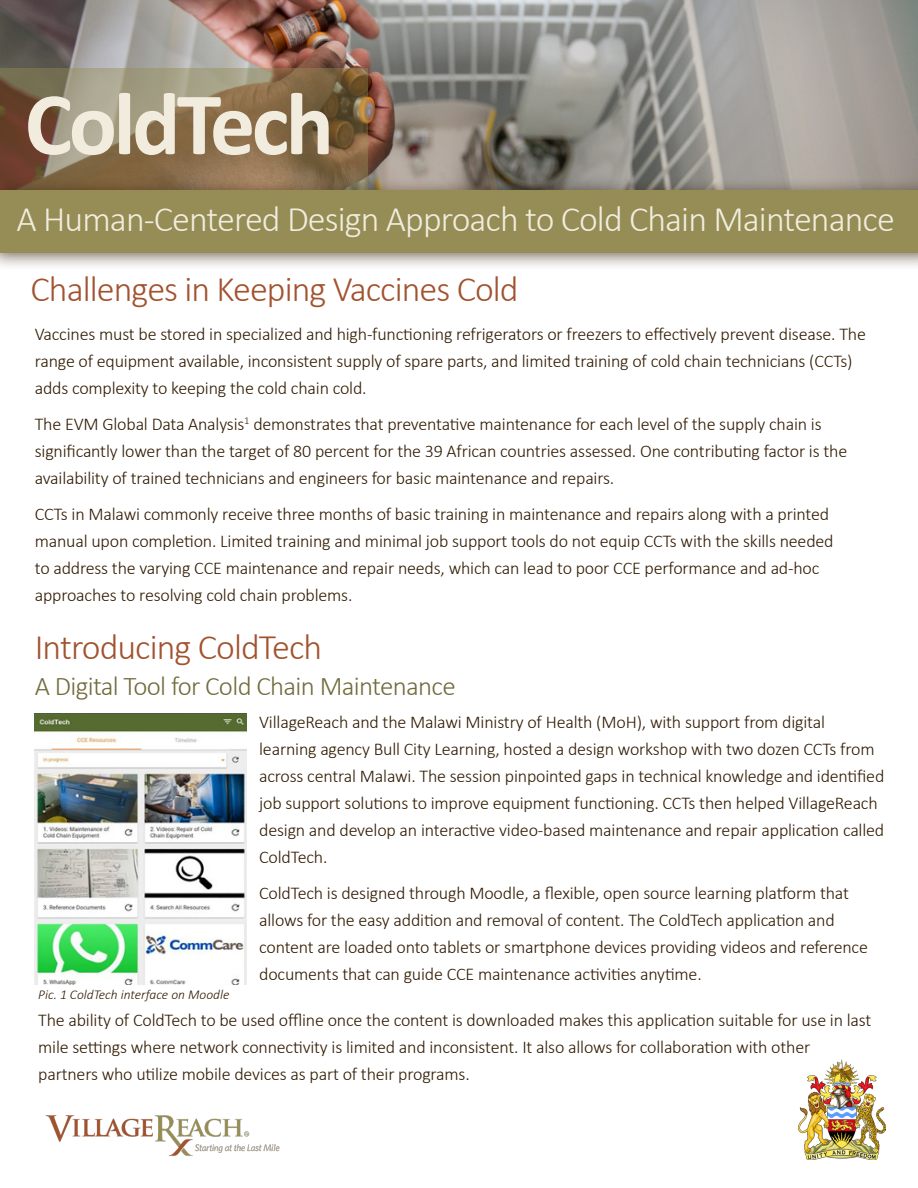
<style>
.page{position:relative;width:918px;height:1188px;background:#fff}
.page>*{position:absolute;margin:0;border:0;box-sizing:border-box;transform-origin:0 0}
.t1{font:700 90px "Calibri";letter-spacing:-.04em;color:#f1ecde}
.t2{font:300 36px "Calibri";letter-spacing:-.025em;color:#f1ecde}
.t3{font:300 36px "Calibri";letter-spacing:-.025em;color:#a2522e}
.t4{font:300 27px "Calibri";letter-spacing:-.025em;color:#726b3d}
.t5{font:300 18px/27px "Calibri";letter-spacing:-.01em;color:#301a00}
.t6{font:italic 300 13.5px "Calibri";color:#301a00}
</style>
<div class="page">
<img style="left:0;top:0;width:918px;height:178px">
<img style="left:35px;top:713px;width:211px;height:271px">
<img style="left:799px;top:1059px;width:87px;height:100px">
<svg style="left:0;top:68px;width:368px;height:110px;background:#887355"></svg>
<div style="left:0;top:178px;width:918px;height:93px;background:#2e1700;opacity:.65"></div>
<div style="left:0;top:190px;width:918px;height:63px;background:#958d55"></div>
<img style="left:45px;top:1115px;width:235px;height:41px">
<p class="t1" style="left:25px;top:61px;width:311px">ColdTech</p>
<p class="t2" style="left:17px;top:197px;width:880px">A Human-Centered Design Approach to Cold Chain Maintenance</p>
<p class="t3" style="left:31px;top:267px;width:490px">Challenges in Keeping Vaccines Cold</p>
<p class="t5" style="left:35px;top:320px;width:833px">Vaccines must be stored in specialized and high-functioning refrigerators or freezers to effectively prevent disease. The range of equipment available, inconsistent supply of spare parts, and limited training of cold chain technicians (CCTs) adds complexity to keeping the cold chain cold.</p>
<p class="t5" style="left:35px;top:410px;width:814px">The EVM Global Data Analysis<sup>1</sup> demonstrates that preventative maintenance for each level of the supply chain is significantly lower than the target of 80 percent for the 39 African countries assessed. One contributing factor is the availability of trained technicians and engineers for basic maintenance and repairs.</p>
<p class="t5" style="left:35px;top:500px;width:800px">CCTs in Malawi commonly receive three months of basic training in maintenance and repairs along with a printed manual upon completion. Limited training and minimal job support tools do not equip CCTs with the skills needed to address the varying CCE maintenance and repair needs, which can lead to poor CCE performance and ad-hoc approaches to resolving cold chain problems.</p>
<p class="t3" style="left:35px;top:625px;width:289px">Introducing ColdTech</p>
<p class="t4" style="left:35px;top:670px;width:422px">A Digital Tool for Cold Chain Maintenance</p>
<p class="t5" style="left:259px;top:709px;width:627px">VillageReach and the Malawi Ministry of Health (MoH), with support from digital learning agency Bull City Learning, hosted a design workshop with two dozen CCTs from across central Malawi. The session pinpointed gaps in technical knowledge and identified job support solutions to improve equipment functioning. CCTs then helped VillageReach design and develop an interactive video-based maintenance and repair application called ColdTech.</p>
<p class="t5" style="left:259px;top:880px;width:610px">ColdTech is designed through Moodle, a flexible, open source learning platform that allows for the easy addition and removal of content. The ColdTech application and content are loaded onto tablets or smartphone devices providing videos and reference documents that can guide CCE maintenance activities anytime.</p>
<p class="t5" style="left:38px;top:1006px;width:835px">The ability of ColdTech to be used offline once the content is downloaded makes this application suitable for use in last mile settings where network connectivity is limited and inconsistent. It also allows for collaboration with other</p>
<p class="t5" style="left:38px;top:1060px;width:433px">partners who utilize mobile devices as part of their programs.</p>
<p class="t6" style="left:38px;top:986px;width:193px">Pic. 1 ColdTech interface on Moodle</p>
</div>
